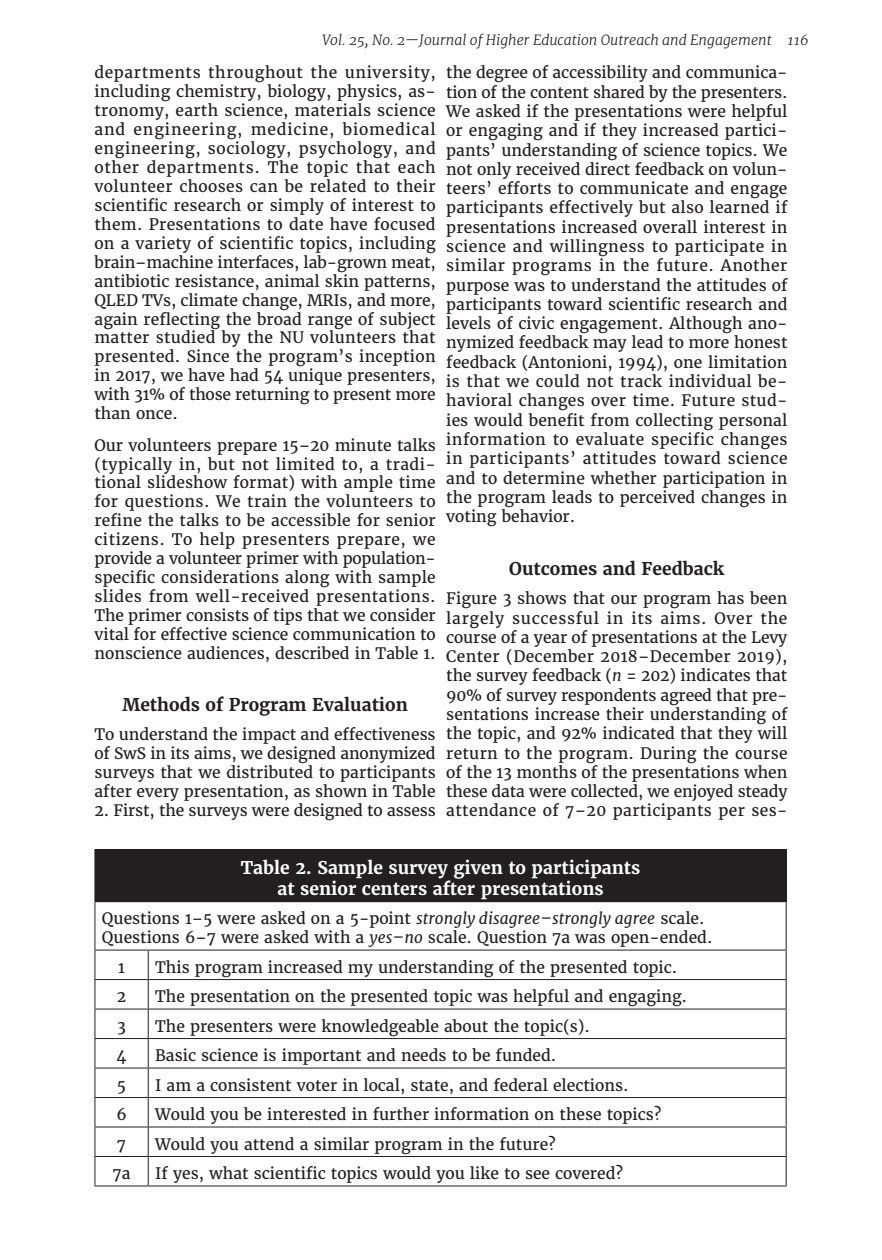
<style>
.page{position:relative;width:882px;height:1260px;background:#fff}
.page>*{position:absolute;margin:0;border:0;box-sizing:border-box;transform-origin:0 0}
.Table_Title{font:700 17.5px/21px "Merriweather";color:#fff;text-align:center}
.Level_1-Header-2Colu{font:700 17.5px "Merriweather";color:#231f20}
.Paragraphs-Story-2Co{font:15.75px/19.2px "Merriweather";color:#231f20;text-align:justify}
.Paragraphs-Story-1Co{font:15.75px/18.9px "Merriweather";color:#231f20}
.t1{font:italic 300 14px "Merriweather";color:#231f20}
.s1{font-style:italic}
</style>
<div class="page">
<div style="left:95px;top:849px;width:691px;height:53px;background:#231f20"></div>
<hr style="left:94px;top:849px;width:54px;height:1px;background:#231f20">
<hr style="left:94px;top:850px;width:1px;height:51px;background:#231f20">
<hr style="left:148px;top:849px;width:639px;height:1px;background:#231f20">
<hr style="left:786px;top:850px;width:1px;height:51px;background:#231f20">
<hr style="left:94px;top:901px;width:54px;height:1px;background:#231f20">
<hr style="left:94px;top:902px;width:1px;height:48px;background:#231f20">
<hr style="left:148px;top:901px;width:639px;height:1px;background:#231f20">
<hr style="left:786px;top:902px;width:1px;height:48px;background:#231f20">
<hr style="left:94px;top:950px;width:54px;height:1px;background:#231f20">
<hr style="left:148px;top:950px;width:639px;height:1px;background:#231f20">
<hr style="left:94px;top:979px;width:54px;height:1px;background:#231f20">
<hr style="left:148px;top:979px;width:639px;height:1px;background:#231f20">
<hr style="left:94px;top:1009px;width:54px;height:1px;background:#231f20">
<hr style="left:148px;top:1009px;width:639px;height:1px;background:#231f20">
<hr style="left:94px;top:1038px;width:54px;height:1px;background:#231f20">
<hr style="left:148px;top:1038px;width:639px;height:1px;background:#231f20">
<hr style="left:94px;top:1068px;width:54px;height:1px;background:#231f20">
<hr style="left:148px;top:1068px;width:639px;height:1px;background:#231f20">
<hr style="left:94px;top:1097px;width:54px;height:1px;background:#231f20">
<hr style="left:148px;top:1097px;width:639px;height:1px;background:#231f20">
<hr style="left:94px;top:1127px;width:54px;height:1px;background:#231f20">
<hr style="left:148px;top:1127px;width:639px;height:1px;background:#231f20">
<hr style="left:94px;top:1156px;width:54px;height:1px;background:#231f20">
<svg style="left:94px;top:951px;width:1px;height:235px"></svg>
<hr style="left:148px;top:1156px;width:639px;height:1px;background:#231f20">
<svg style="left:148px;top:951px;width:1px;height:235px"></svg>
<svg style="left:786px;top:951px;width:1px;height:235px"></svg>
<hr style="left:94px;top:1186px;width:54px;height:1px;background:#231f20">
<hr style="left:148px;top:1186px;width:639px;height:1px;background:#231f20">
<p class="t1" style="left:322px;top:32px;width:488px">Vol. 25, No. 2—Journal of Higher Education Outreach and Engagement 116</p>
<p class="Paragraphs-Story-2Co" style="left:94px;top:63px;width:343px">departments throughout the university, including chemistry, biology, physics, as&shy;tronomy, earth science, materials science and engineering, medicine, biomedical engineering, sociology, psychology, and other departments. The topic that each volunteer chooses can be related to their scientific research or simply of interest to them. Presentations to date have focused on a variety of scientific topics, including brain–machine interfaces, lab-grown meat, antibiotic resistance, animal skin patterns, QLED TVs, climate change, MRIs, and more, again reflecting the broad range of subject matter studied by the NU volunteers that presented. Since the program’s inception in 2017, we have had 54 unique presenters, with 31% of those returning to present more than once.</p>
<p class="Paragraphs-Story-2Co" style="left:94px;top:436px;width:343px">Our volunteers prepare 15–20 minute talks (typically in, but not limited to, a tradi&shy;tional slideshow format) with ample time for questions. We train the volunteers to refine the talks to be accessible for senior citizens. To help presenters prepare, we provide a volunteer primer with population&shy;specific considerations along with sample slides from well-received presentations.<br>The primer consists of tips that we consider vital for effective science communication to nonscience audiences, described in Table 1.</p>
<p class="Level_1-Header-2Colu" style="left:122px;top:694px;width:287px">Methods of Program Evaluation</p>
<p class="Paragraphs-Story-2Co" style="left:94px;top:725px;width:343px">To understand the impact and effectiveness of SwS in its aims, we designed anonymized surveys that we distributed to participants after every presentation, as shown in Table</p>
<p class="Paragraphs-Story-2Co" style="left:94px;top:801px;width:343px">2. First, the surveys were designed to assess</p>
<p class="Paragraphs-Story-2Co" style="left:446px;top:63px;width:343px">the degree of accessibility and communica&shy;tion of the content shared by the presenters.<br>We asked if the presentations were helpful or engaging and if they increased partici&shy;pants’ understanding of science topics. We not only received direct feedback on volun&shy;teers’ efforts to communicate and engage participants effectively but also learned if presentations increased overall interest in science and willingness to participate in similar programs in the future. Another purpose was to understand the attitudes of participants toward scientific research and levels of civic engagement. Although ano&shy;nymized feedback may lead to more honest feedback (Antonioni, 1994), one limitation is that we could not track individual be&shy;havioral changes over time. Future stud&shy;ies would benefit from collecting personal information to evaluate specific changes in participants’ attitudes toward science and to determine whether participation in the program leads to perceived changes in voting behavior.</p>
<p class="Level_1-Header-2Colu" style="left:509px;top:557px;width:217px">Outcomes and Feedback</p>
<p class="Paragraphs-Story-2Co" style="left:446px;top:589px;width:343px">Figure 3 shows that our program has been largely successful in its aims. Over the course of a year of presentations at the Levy Center (December 2018–December 2019), the survey feedback (<span class="s1">n</span> = 202) indicates that 90% of survey respondents agreed that pre&shy;sentations increase their understanding of the topic, and 92% indicated that they will return to the program. During the course of the 13 months of the presentations when these data were collected, we enjoyed steady attendance of 7–20 participants per ses-</p>
<p class="Table_Title" style="left:241px;top:857px;width:401px">Table 2. Sample survey given to participants at senior centers after presentations</p>
<p class="Paragraphs-Story-1Co" style="left:102px;top:909px;width:612px">Questions 1–5 were asked on a 5-point <span class="s1">strongly disagree–strongly agree</span> scale.<br>Questions 6–7 were asked with a <span class="s1">yes–no</span> scale. Question 7a was open-ended.</p>
<p class="Paragraphs-Story-1Co" style="left:118px;top:958px;width:8px">1</p>
<p class="Paragraphs-Story-1Co" style="left:155px;top:958px;width:524px">This program increased my understanding of the presented topic.</p>
<p class="Paragraphs-Story-1Co" style="left:117px;top:987px;width:11px">2</p>
<p class="Paragraphs-Story-1Co" style="left:155px;top:987px;width:533px">The presentation on the presented topic was helpful and engaging.</p>
<p class="Paragraphs-Story-1Co" style="left:117px;top:1017px;width:10px">3</p>
<p class="Paragraphs-Story-1Co" style="left:155px;top:1017px;width:436px">The presenters were knowledgeable about the topic(s).</p>
<p class="Paragraphs-Story-1Co" style="left:117px;top:1046px;width:12px">4</p>
<p class="Paragraphs-Story-1Co" style="left:155px;top:1046px;width:403px">Basic science is important and needs to be funded.</p>
<p class="Paragraphs-Story-1Co" style="left:117px;top:1075px;width:11px">5</p>
<p class="Paragraphs-Story-1Co" style="left:155px;top:1075px;width:475px">I am a consistent voter in local, state, and federal elections.</p>
<p class="Paragraphs-Story-1Co" style="left:116px;top:1105px;width:12px">6</p>
<p class="Paragraphs-Story-1Co" style="left:155px;top:1105px;width:508px">Would you be interested in further information on these topics?</p>
<p class="Paragraphs-Story-1Co" style="left:117px;top:1134px;width:11px">7</p>
<p class="Paragraphs-Story-1Co" style="left:155px;top:1134px;width:402px">Would you attend a similar program in the future?</p>
<p class="Paragraphs-Story-1Co" style="left:113px;top:1164px;width:20px">7a</p>
<p class="Paragraphs-Story-1Co" style="left:155px;top:1164px;width:469px">If yes, what scientific topics would you like to see covered?</p>
</div>
